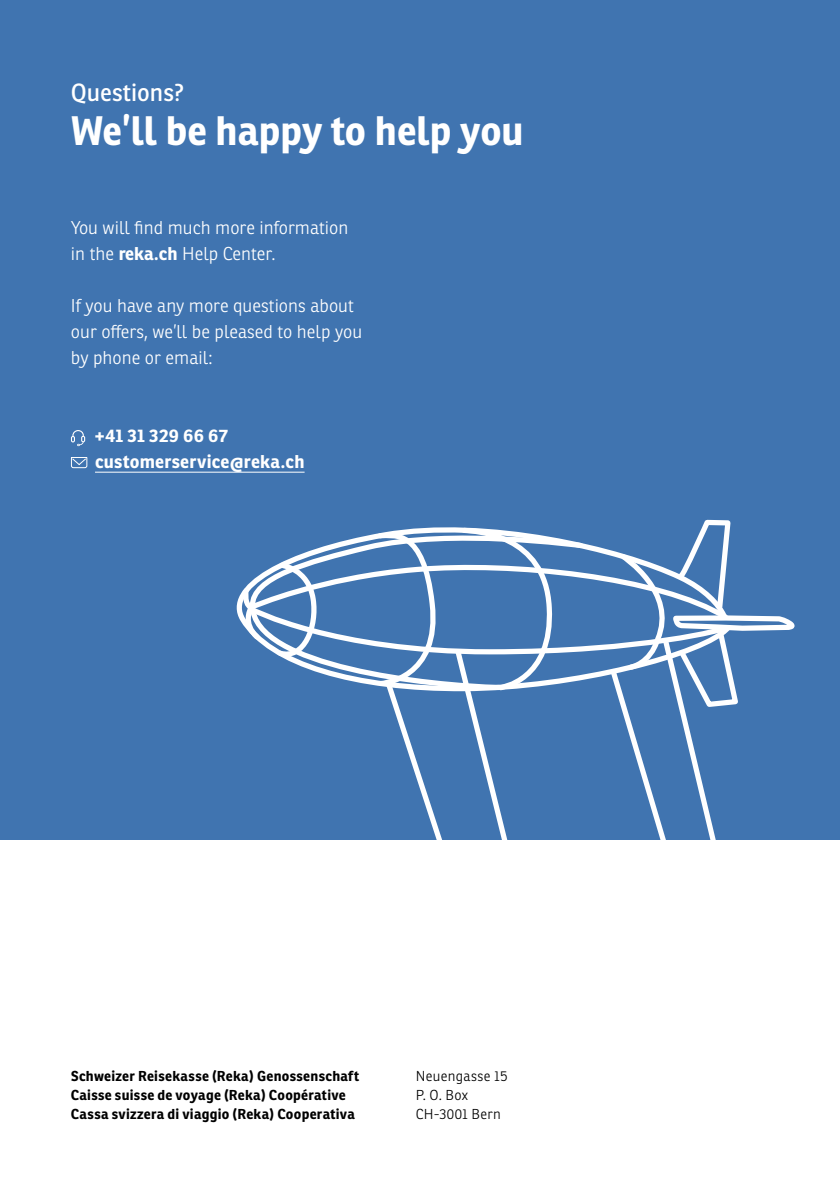
<style>
.page{position:relative;width:840px;height:1191px;background:#fff}
.page>*{position:absolute;margin:0;border:0;box-sizing:border-box;transform-origin:0 0}
.Titel{font:700 40px "Ronnia Basic";color:#fff}
.Titel-2{font:24px "Ronnia Basic Rg";color:#fff}
.Grundtext{font:300 18px/26px "Ronnia Basic";color:#fff}
.Grundtext-2{font:700 18px/26px "Ronnia Basic";letter-spacing:.015em;color:#fff}
.t1{font:700 14px "Ronnia Basic";letter-spacing:.02em;color:#000}
.t2{font:300 14px/19px "Ronnia Basic";letter-spacing:.02em;color:#000}
.s1{font-weight:700}
</style>
<div class="page">
<div style="left:0;top:0;width:839px;height:839px;background:#4074b0"></div>
<svg style="left:241px;top:519px;width:554px;height:321px"></svg>
<hr style="left:95px;top:472px;width:209px;height:1px;background:#fff">
<svg style="left:71px;top:430px;width:14px;height:16px"></svg>
<svg style="left:71px;top:457px;width:17px;height:12px"></svg>
<p class="Titel-2" style="left:71px;top:78px;width:114px">Questions?</p>
<p class="Titel" style="left:71px;top:105px;width:454px">We’ll be happy to help you</p>
<p class="Grundtext" style="left:71px;top:215px;width:279px">You will find much more information in the <span class="s1">reka.ch</span> Help Center.</p>
<p class="Grundtext" style="left:71px;top:293px;width:293px">If you have any more questions about our offers, we’ll be pleased to help you by phone or email:</p>
<p class="Grundtext-2" style="left:95px;top:422px;width:211px">+41 31 329 66 67 customerservice@reka.ch</p>
<p class="t1" style="left:71px;top:1066px;width:289px">Schweizer Reisekasse (Reka) Genossenschaft</p>
<p class="t1" style="left:71px;top:1085px;width:276px">Caisse suisse de voyage (Reka) Coopérative</p>
<p class="t1" style="left:71px;top:1104px;width:285px">Cassa svizzera di viaggio (Reka) Cooperativa</p>
<p class="t2" style="left:415px;top:1066px;width:93px">Neuengasse 15<br>P. O. Box<br>CH-3001 Bern</p>
</div>
